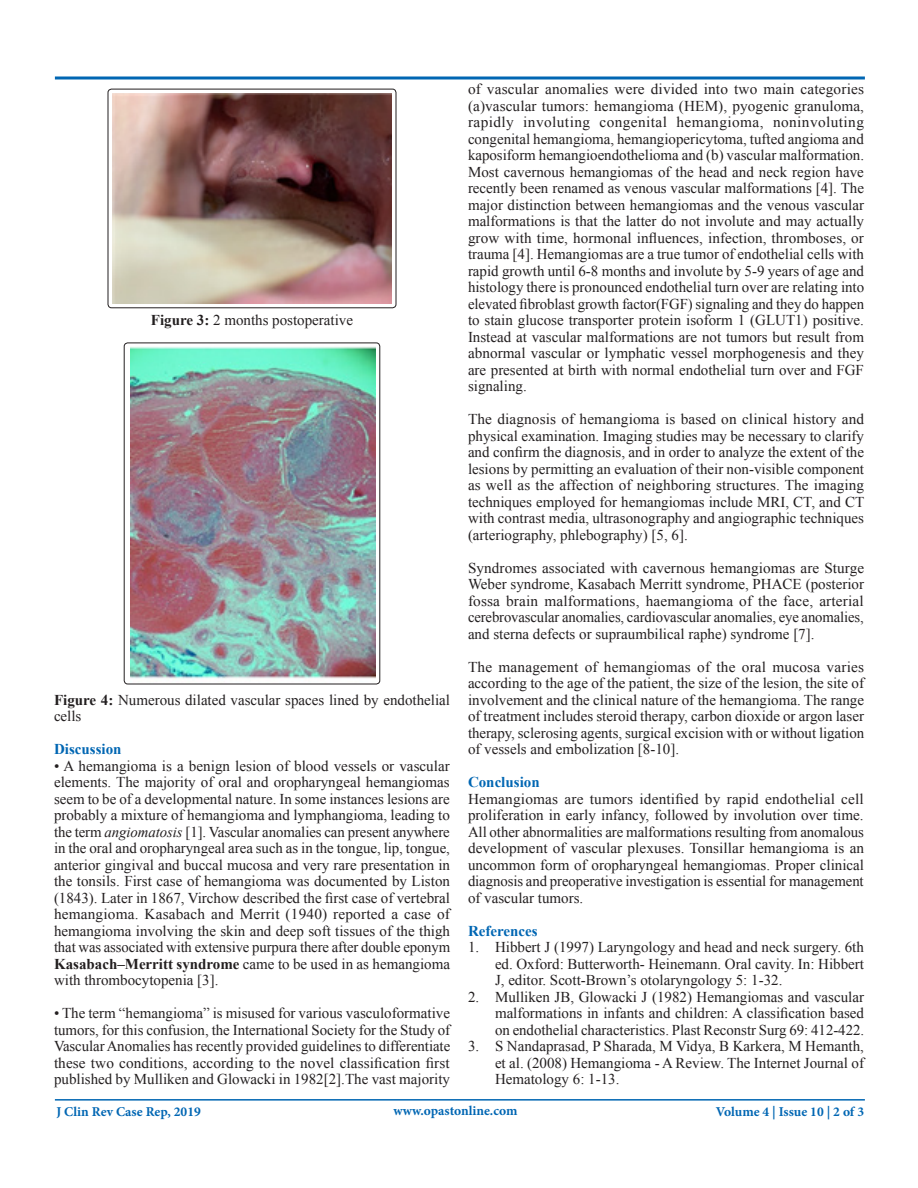
<style>
.page{position:relative;width:918px;height:1188px;background:#fff}
.page>*{position:absolute;margin:0;border:0;box-sizing:border-box;transform-origin:0 0}
.t1{font:15px/16.5px "Times New Roman";color:#231f20;text-align:justify}
.t2{font:700 15px "Times New Roman";color:#0166b3}
.t3{font:700 13.5px "Minion Pro";color:#0166b3}
.s1{font-weight:700}
.s2{font-style:italic}
</style>
<div class="page">
<hr style="left:55px;top:1099px;width:810px;height:2px;background:#0166b3">
<svg style="left:54px;top:76px;width:811px;height:4px;background:#408cc5"></svg>
<img style="left:112px;top:94px;width:279px;height:210px">
<div style="left:108px;top:89px;width:288px;height:219px;border:1px solid #231f20;border-radius:4px"></div>
<img style="left:131px;top:346px;width:244px;height:333px">
<div style="left:124px;top:343px;width:256px;height:341px;border:1px solid #231f20;border-radius:4px"></div>
<p class="t1" style="left:151px;top:312px;width:204px"><span class="s1">Figure 3:</span> 2 months postoperative</p>
<p class="t1" style="left:54px;top:691px;width:398px"><span class="s1">Figure 4:</span> Numerous dilated vascular spaces lined by endothelial cells</p>
<p class="t2" style="left:54px;top:739px;width:69px">Discussion</p>
<p class="t1" style="left:54px;top:757px;width:398px">• A hemangioma is a benign lesion of blood vessels or vascular elements. The majority of oral and oropharyngeal hemangiomas seem to be of a developmental nature. In some instances lesions are probably a mixture of hemangioma and lymphangioma, leading to the term <span class="s2">angiomatosis</span> [1]. Vascular anomalies can present anywhere in the oral and oropharyngeal area such as in the tongue, lip, tongue, anterior gingival and buccal mucosa and very rare presentation in the tonsils. First case of hemangioma was documented by Liston (1843). Later in 1867, Virchow described the first case of vertebral hemangioma. Kasabach and Merrit (1940) reported a case of hemangioma involving the skin and deep soft tissues of the thigh that was associated with extensive purpura there after double eponym <span class="s1">Kasabach–Merritt syndrome</span> came to be used in as hemangioma with thrombocytopenia [3].</p>
<p class="t1" style="left:54px;top:1005px;width:398px">• The term “hemangioma” is misused for various vasculoformative tumors, for this confusion, the International Society for the Study of Vascular Anomalies has recently provided guidelines to differentiate these two conditions, according to the novel classification first published by Mulliken and Glowacki in 1982[2].The vast majority</p>
<p class="t1" style="left:468px;top:81px;width:398px">of vascular anomalies were divided into two main categories (a)vascular tumors: hemangioma (HEM), pyogenic granuloma, rapidly involuting congenital hemangioma, noninvoluting congenital hemangioma, hemangiopericytoma, tufted angioma and kaposiform hemangioendothelioma and (b) vascular malformation.<br>Most cavernous hemangiomas of the head and neck region have recently been renamed as venous vascular malformations [4]. The major distinction between hemangiomas and the venous vascular malformations is that the latter do not involute and may actually grow with time, hormonal influences, infection, thromboses, or trauma [4]. Hemangiomas are a true tumor of endothelial cells with rapid growth until 6-8 months and involute by 5-9 years of age and histology there is pronounced endothelial turn over are relating into elevated fibroblast growth factor(FGF) signaling and they do happen to stain glucose transporter protein isoform 1 (GLUT1) positive.<br>Instead at vascular malformations are not tumors but result from abnormal vascular or lymphatic vessel morphogenesis and they are presented at birth with normal endothelial turn over and FGF signaling.</p>
<p class="t1" style="left:468px;top:411px;width:398px">The diagnosis of hemangioma is based on clinical history and physical examination. Imaging studies may be necessary to clarify and confirm the diagnosis, and in order to analyze the extent of the lesions by permitting an evaluation of their non-visible component as well as the affection of neighboring structures. The imaging techniques employed for hemangiomas include MRI, CT, and CT with contrast media, ultrasonography and angiographic techniques (arteriography, phlebography) [5, 6].</p>
<p class="t1" style="left:468px;top:559px;width:398px">Syndromes associated with cavernous hemangiomas are Sturge Weber syndrome, Kasabach Merritt syndrome, PHACE (posterior fossa brain malformations, haemangioma of the face, arterial cerebrovascular anomalies, cardiovascular anomalies, eye anomalies, and sterna defects or supraumbilical raphe) syndrome [7].</p>
<p class="t1" style="left:468px;top:658px;width:398px">The management of hemangiomas of the oral mucosa varies according to the age of the patient, the size of the lesion, the site of involvement and the clinical nature of the hemangioma. The range of treatment includes steroid therapy, carbon dioxide or argon laser therapy, sclerosing agents, surgical excision with or without ligation of vessels and embolization [8-10].</p>
<p class="t2" style="left:468px;top:772px;width:73px">Conclusion</p>
<p class="t1" style="left:468px;top:790px;width:398px">Hemangiomas are tumors identified by rapid endothelial cell proliferation in early infancy, followed by involution over time.<br>All other abnormalities are malformations resulting from anomalous development of vascular plexuses. Tonsillar hemangioma is an uncommon form of oropharyngeal hemangiomas. Proper clinical diagnosis and preoperative investigation is essential for management of vascular tumors.</p>
<p class="t2" style="left:468px;top:920px;width:71px">References</p>
<p class="t1" style="left:495px;top:939px;width:371px;text-indent:-27px">1. Hibbert J (1997) Laryngology and head and neck surgery. 6th ed. Oxford: Butterworth- Heinemann. Oral cavity. In: Hibbert J, editor. Scott-Brown’s otolaryngology 5: 1-32.</p>
<p class="t1" style="left:495px;top:988px;width:371px;text-indent:-27px">2. Mulliken JB, Glowacki J (1982) Hemangiomas and vascular malformations in infants and children: A classification based on endothelial characteristics. Plast Reconstr Surg 69: 412-422.</p>
<p class="t1" style="left:495px;top:1038px;width:371px;text-indent:-27px">3. S Nandaprasad, P Sharada, M Vidya, B Karkera, M Hemanth, et al. (2008) Hemangioma - A Review. The Internet Journal of Hematology 6: 1-13.</p>
<p class="t3" style="left:56px;top:1102px;width:146px">J Clin Rev Case Rep, 2019</p>
<p class="t3" style="left:393px;top:1102px;width:126px">www.opastonline.com</p>
<p class="t3" style="left:716px;top:1102px;width:150px">Volume 4 | Issue 10 | 2 of 3</p>
</div>
